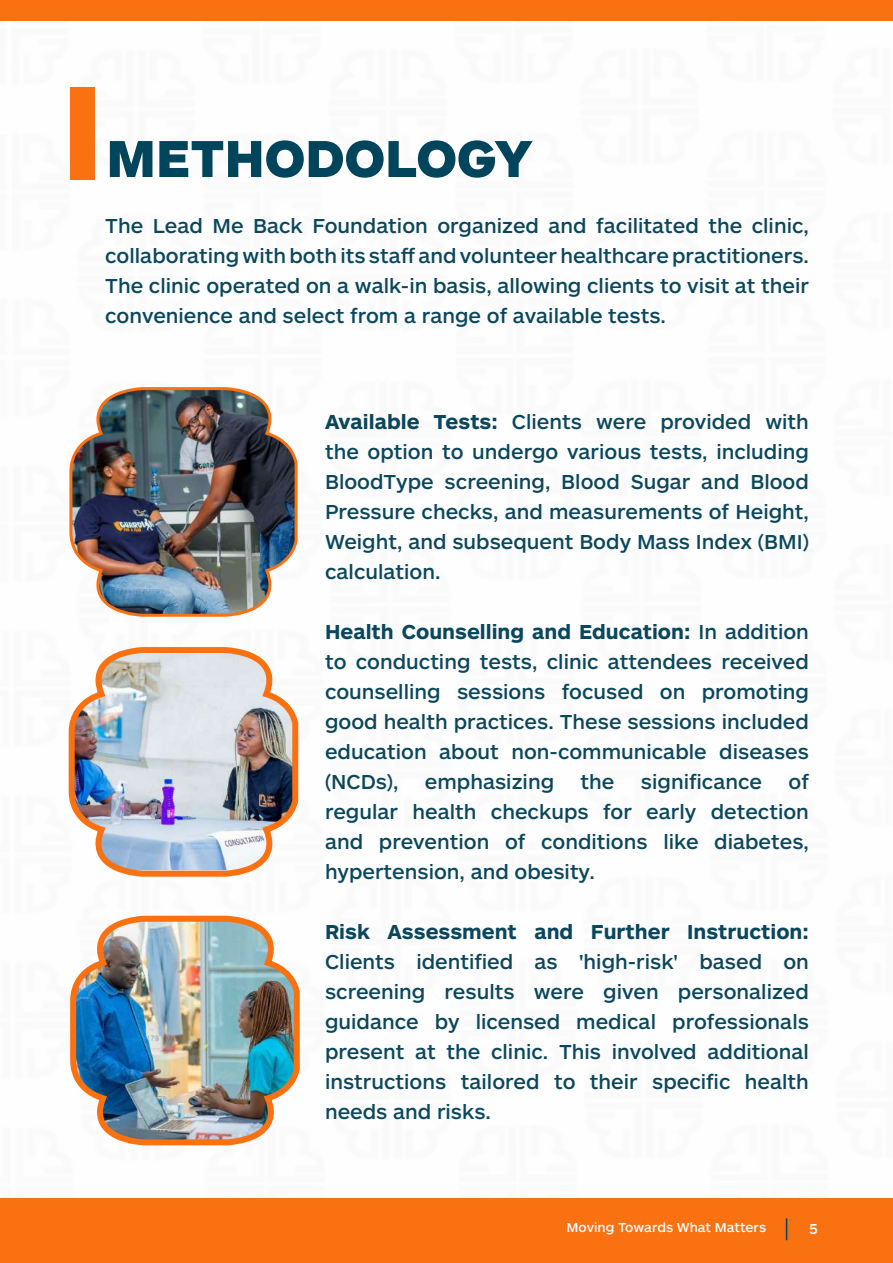
<style>
.page{position:relative;width:893px;height:1263px;background:#fff}
.page>*{position:absolute;margin:0;border:0;box-sizing:border-box;transform-origin:0 0}
.t1{font:900 54px "ARS Maquette Pro";color:#00455c}
.t2{font:500 21px/30px "ARS Maquette Pro";color:#0a465c;text-align:justify}
.t3{font:700 21px "ARS Maquette Pro";color:#0a465c}
.t4{font:500 15px "ARS Maquette Pro";color:#fff}
.t5{font:500 13.5px "ARS Maquette Pro";color:#fff}
.s1{font-weight:700}
</style>
<div class="page">
<div style="left:0;top:1199px;width:893px;height:64px;background:#fa7111"></div>
<svg style="left:786px;top:1218px;width:1px;height:22px"></svg>
<div style="left:0;top:0;width:893px;height:21px;background:#fa7111"></div>
<div style="left:70px;top:87px;width:24px;height:93px;background:#fa7111"></div>
<img style="left:69px;top:387px;width:229px;height:230px">
<img style="left:68px;top:647px;width:231px;height:230px">
<img style="left:70px;top:915px;width:230px;height:231px">
<h1 class="t1" style="left:106px;top:123px;width:427px">METHODOLOGY</h1>
<p class="t2" style="left:105px;top:209px;width:705px">The Lead Me Back Foundation organized and facilitated the clinic, collaborating with both its staff and volunteer healthcare practitioners.<br>The clinic operated on a walk-in basis, allowing clients to visit at their convenience and select from a range of available tests.</p>
<p class="t2" style="left:325px;top:406px;width:485px"><span class="s1">Available Tests:</span> Clients were provided with the option to undergo various tests, including BloodType screening, Blood Sugar and Blood Pressure checks, and measurements of Height, Weight, and subsequent Body Mass Index (BMI) calculation.</p>
<p class="t2" style="left:325px;top:616px;width:485px"><span class="s1">Health Counselling and Education:</span> In addition to conducting tests, clinic attendees received counselling sessions focused on promoting good health practices. These sessions included education about non-communicable diseases (NCDs),</p>
<p class="t2" style="left:325px;top:766px;width:485px;text-indent:463px">of regular health checkups for early detection and prevention of conditions like diabetes, hypertension, and obesity.</p>
<p class="t2" style="left:425px;top:766px;width:131px">emphasizing</p>
<p class="t2" style="left:581px;top:766px;width:35px">the</p>
<p class="t2" style="left:641px;top:766px;width:123px">significance</p>
<p class="t3" style="left:325px;top:918px;width:485px">Risk Assessment and Further Instruction:</p>
<p class="t2" style="left:325px;top:946px;width:485px">Clients identified as 'high-risk' based on screening results were given personalized guidance by licensed medical professionals present at the clinic. This involved additional instructions tailored to their specific health needs and risks.</p>
<p class="t5" style="left:567px;top:1218px;width:201px">Moving Towards What Matters</p>
<p class="t4" style="left:809px;top:1219px;width:10px">5</p>
</div>
